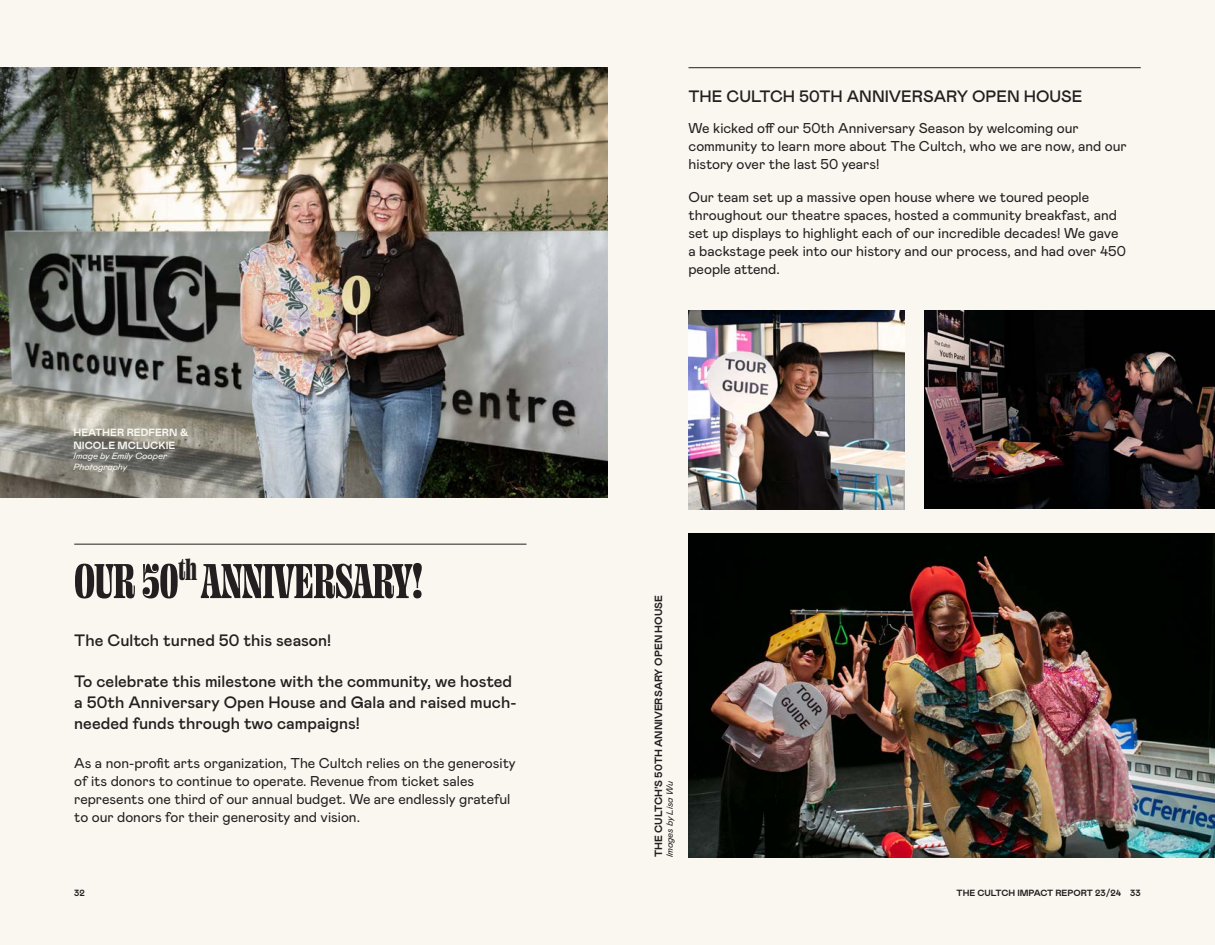
<style>
.page{position:relative;width:1215px;height:945px;background:#f9f7f0}
.page>*{position:absolute;margin:0;border:0;box-sizing:border-box;transform-origin:0 0}
.t1{font:54px "Ohno Fatface 18 Pt Compressed";color:#231f20}
.t2{font:500 16.5px/21px "Mabry Pro";color:#231f20}
.t3{font:14.25px/18px "Mabry Pro";color:#231f20}
.t4{font:700 10.5px "Mabry Pro";color:#231f20}
.t5{font:700 10.5px/12.6px "Mabry Pro";color:#f9f7f0}
.t6{font:700 9px "Mabry Pro";color:#231f20}
.t7{font:italic 9px/10.8px "Mabry Pro";color:#f9f7f0}
.t8{font:italic 9px "Mabry Pro";letter-spacing:-.01em;color:#231f20}
</style>
<div class="page">
<img style="left:0;top:68px;width:608px;height:429px">
<hr style="left:688px;top:67px;width:453px;height:1px;background:#231f20">
<img style="left:688px;top:533px;width:527px;height:324px">
<hr style="left:74px;top:544px;width:452px;height:1px;background:#231f20">
<img style="left:688px;top:310px;width:216px;height:199px">
<img style="left:925px;top:310px;width:290px;height:199px">
<p class="t5" style="left:74px;top:427px;width:117px">HEATHER REDFERN &amp;<br>NICOLE MCLUCKIE</p>
<p class="t7" style="left:74px;top:451px;width:95px">Image by Emily Cooper<br>Photography</p>
<h1 class="t1" style="left:74px;top:547px;width:350px">OUR 50<sup>th</sup> ANNIVERSARY!</h1>
<p class="t2" style="left:74px;top:630px;width:259px">The Cultch turned 50 this season!</p>
<p class="t2" style="left:74px;top:672px;width:444px">To celebrate this milestone with the community, we hosted a 50th Anniversary Open House and Gala and raised much&shy;needed funds through two campaigns!</p>
<p class="t3" style="left:74px;top:754px;width:443px">As a non-profit arts organization, The Cultch relies on the generosity of its donors to continue to operate. Revenue from ticket sales represents one third of our annual budget. We are endlessly grateful to our donors for their generosity and vision.</p>
<p class="t2" style="left:688px;top:86px;width:395px">THE CULTCH 50TH ANNIVERSARY OPEN HOUSE</p>
<p class="t3" style="left:688px;top:120px;width:440px">We kicked off our 50th Anniversary Season by welcoming our community to learn more about The Cultch, who we are now, and our history over the last 50 years!</p>
<p class="t3" style="left:688px;top:188px;width:439px">Our team set up a massive open house where we toured people throughout our theatre spaces, hosted a community breakfast, and set up displays to highlight each of our incredible decades! We gave a backstage peek into our history and our process, and had over 450 people attend.</p>
<p class="t4" style="left:652px;top:857px;width:264px;rotate:-90deg">THE CULTCH’S 50TH ANNIVERSARY OPEN HOUSE</p>
<p class="t8" style="left:664px;top:857px;width:78px;rotate:-90deg">Images by Lisa Wu</p>
<p class="t6" style="left:74px;top:887px;width:12px">32</p>
<p class="t6" style="left:957px;top:887px;width:186px">THE CULTCH IMPACT REPORT 23/24 33</p>
</div>
